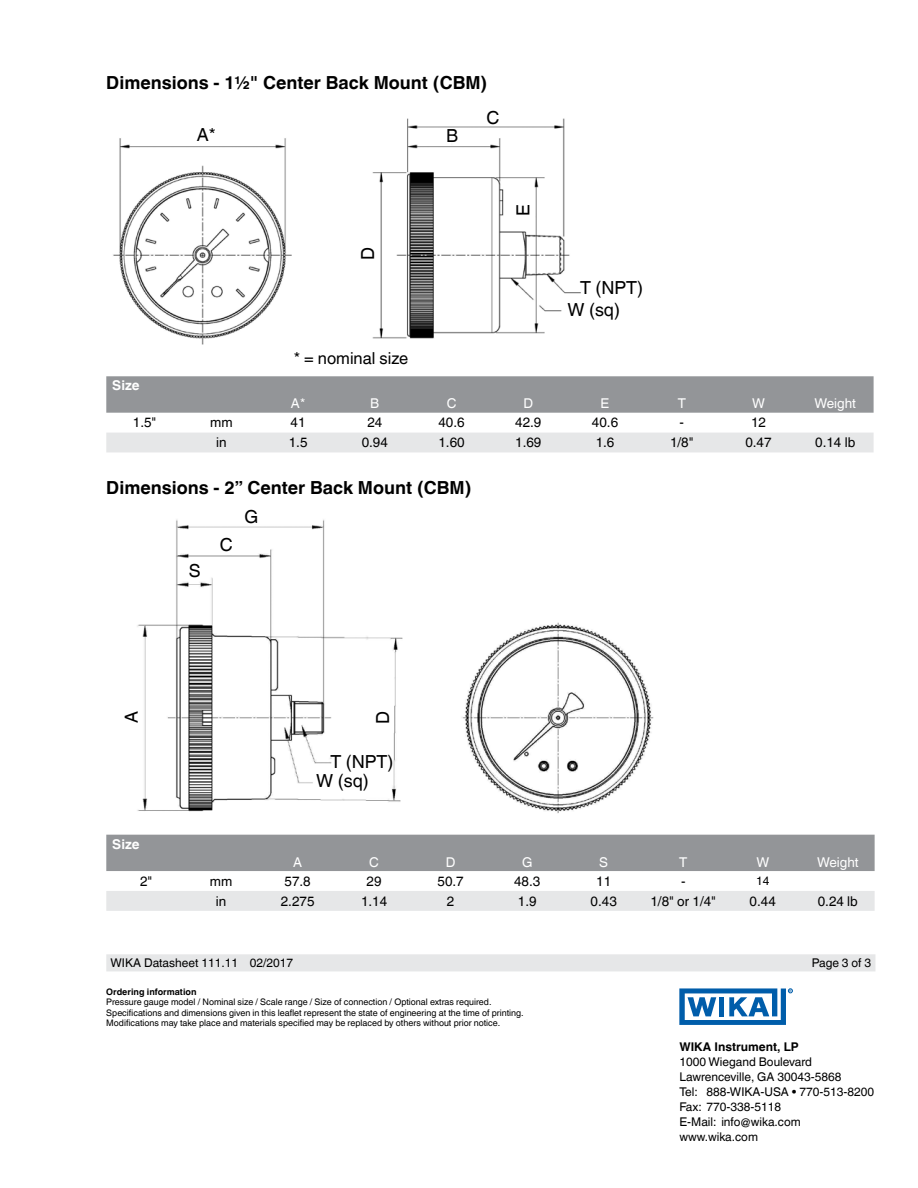
<style>
.page{position:relative;width:918px;height:1188px;background:#fff}
.page>*{position:absolute;margin:0;border:0;box-sizing:border-box;transform-origin:0 0}
.t1{font:700 18px "Helvetica World";color:#000}
.t2{font:18px "Helvetica World";color:#000}
.t3{font:16.5px "Helvetica World";color:#000}
.t4{font:13.5px "Helvetica World";color:#000}
.t5{font:13.5px "Helvetica World";color:#fff}
.t6{font:700 13.5px "Helvetica World";color:#fff}
.t7{font:12px/15px "Helvetica World";color:#000}
.t8{font:700 12px "Helvetica World";color:#000}
.t9{font:9px/10.5px "Helvetica World";color:#000}
.t10{font:700 9px "Helvetica World";color:#000}
</style>
<div class="page">
<svg style="left:679px;top:988px;width:114px;height:37px"></svg>
<img style="left:106px;top:519px;width:559px;height:316px">
<img style="left:113px;top:118px;width:468px;height:227px">
<div style="left:106px;top:954px;width:769px;height:17px;background:#e6e7e8"></div>
<div style="left:106px;top:376px;width:768px;height:37px;background:#939598"></div>
<div style="left:106px;top:433px;width:768px;height:19px;background:#e6e7e8"></div>
<div style="left:106px;top:835px;width:769px;height:36px;background:#939598"></div>
<div style="left:106px;top:891px;width:769px;height:20px;background:#e6e7e8"></div>
<h1 class="t1" style="left:106px;top:73px;width:382px">Dimensions - 1½" Center Back Mount (CBM)</h1>
<h1 class="t2" style="left:197px;top:124px;width:21px">A*</h1>
<h3 class="t6" style="left:112px;top:378px;width:29px">Size</h3>
<h1 class="t2" style="left:357px;top:260px;width:14px;rotate:-90deg">D</h1>
<h2 class="t3" style="left:294px;top:349px;width:116px">* = nominal size</h2>
<h1 class="t2" style="left:446px;top:126px;width:14px">B</h1>
<h1 class="t2" style="left:486px;top:107px;width:15px">C</h1>
<h1 class="t2" style="left:513px;top:216px;width:13px;rotate:-90deg">E</h1>
<h1 class="t2" style="left:580px;top:278px;width:65px">T (NPT)</h1>
<h1 class="t2" style="left:567px;top:300px;width:54px">W (sq)</h1>
<h3 class="t5" style="left:291px;top:396px;width:16px">A*</h3>
<h3 class="t5" style="left:370px;top:396px;width:11px">B</h3>
<h3 class="t5" style="left:447px;top:396px;width:11px">C</h3>
<h3 class="t5" style="left:523px;top:396px;width:11px">D</h3>
<h3 class="t5" style="left:601px;top:396px;width:10px">E</h3>
<h3 class="t5" style="left:678px;top:396px;width:10px">T</h3>
<h3 class="t5" style="left:752px;top:396px;width:14px">W</h3>
<h3 class="t5" style="left:815px;top:396px;width:43px">Weight</h3>
<h3 class="t4" style="left:133px;top:415px;width:25px">1.5"</h3>
<h3 class="t4" style="left:210px;top:415px;width:24px">mm</h3>
<h3 class="t4" style="left:291px;top:415px;width:17px">41</h3>
<h3 class="t4" style="left:367px;top:415px;width:17px">24</h3>
<h3 class="t4" style="left:438px;top:415px;width:28px">40.6</h3>
<h3 class="t4" style="left:515px;top:415px;width:28px">42.9</h3>
<h3 class="t4" style="left:592px;top:415px;width:28px">40.6</h3>
<h3 class="t4" style="left:680px;top:415px;width:6px">-</h3>
<h3 class="t4" style="left:751px;top:415px;width:17px">12</h3>
<h3 class="t4" style="left:216px;top:435px;width:12px">in</h3>
<h3 class="t4" style="left:289px;top:435px;width:20px">1.5</h3>
<h3 class="t4" style="left:362px;top:435px;width:28px">0.94</h3>
<h3 class="t4" style="left:438px;top:435px;width:28px">1.60</h3>
<h3 class="t4" style="left:515px;top:435px;width:28px">1.69</h3>
<h3 class="t4" style="left:596px;top:435px;width:20px">1.6</h3>
<h3 class="t4" style="left:670px;top:435px;width:25px">1/8"</h3>
<h3 class="t4" style="left:745px;top:435px;width:28px">0.47</h3>
<h3 class="t4" style="left:815px;top:435px;width:42px">0.14 lb</h3>
<h1 class="t1" style="left:106px;top:477px;width:367px">Dimensions - 2” Center Back Mount (CBM)</h1>
<h1 class="t2" style="left:189px;top:561px;width:13px">S</h1>
<h1 class="t2" style="left:220px;top:534px;width:15px">C</h1>
<h1 class="t2" style="left:244px;top:506px;width:15px">G</h1>
<h1 class="t2" style="left:121px;top:723px;width:14px;rotate:-90deg">A</h1>
<h3 class="t6" style="left:112px;top:836px;width:29px">Size</h3>
<h1 class="t2" style="left:373px;top:724px;width:14px;rotate:-90deg">D</h1>
<h1 class="t2" style="left:330px;top:752px;width:65px">T (NPT)</h1>
<h1 class="t2" style="left:316px;top:771px;width:54px">W (sq)</h1>
<h3 class="t5" style="left:293px;top:854px;width:11px">A</h3>
<h3 class="t5" style="left:369px;top:854px;width:11px">C</h3>
<h3 class="t5" style="left:446px;top:854px;width:11px">D</h3>
<h3 class="t5" style="left:522px;top:854px;width:12px">G</h3>
<h3 class="t5" style="left:599px;top:854px;width:10px">S</h3>
<h3 class="t5" style="left:679px;top:854px;width:10px">T</h3>
<h3 class="t5" style="left:756px;top:854px;width:14px">W</h3>
<h3 class="t5" style="left:817px;top:854px;width:43px">Weight</h3>
<h3 class="t4" style="left:140px;top:873px;width:14px">2"</h3>
<h3 class="t4" style="left:210px;top:873px;width:24px">mm</h3>
<h3 class="t4" style="left:285px;top:873px;width:28px">57.8</h3>
<h3 class="t4" style="left:367px;top:873px;width:17px">29</h3>
<h3 class="t4" style="left:438px;top:873px;width:28px">50.7</h3>
<h3 class="t4" style="left:514px;top:873px;width:28px">48.3</h3>
<h3 class="t4" style="left:596px;top:873px;width:17px">11</h3>
<h3 class="t4" style="left:681px;top:873px;width:6px">-</h3>
<h3 class="t7" style="left:756px;top:874px;width:15px">14</h3>
<h3 class="t4" style="left:216px;top:893px;width:12px">in</h3>
<h3 class="t4" style="left:281px;top:893px;width:35px">2.275</h3>
<h3 class="t4" style="left:361px;top:893px;width:28px">1.14</h3>
<h3 class="t4" style="left:447px;top:893px;width:9px">2</h3>
<h3 class="t4" style="left:518px;top:893px;width:20px">1.9</h3>
<h3 class="t4" style="left:591px;top:893px;width:28px">0.43</h3>
<h3 class="t4" style="left:650px;top:893px;width:67px">1/8" or 1/4"</h3>
<h3 class="t4" style="left:750px;top:893px;width:28px">0.44</h3>
<h3 class="t4" style="left:818px;top:893px;width:42px">0.24 lb</h3>
<h3 class="t7" style="left:111px;top:956px;width:184px">WIKA Datasheet 111.11 02/2017</h3>
<h3 class="t7" style="left:812px;top:956px;width:61px">Page 3 of 3</h3>
<p class="t10" style="left:106px;top:986px;width:92px">Ordering information</p>
<p class="t9" style="left:106px;top:997px;width:419px">Pressure gauge model / Nominal size / Scale range / Size of connection / Optional extras required.<br>Specifications and dimensions given in this leaflet represent the state of engineering at the time of printing.<br>Modifications may take place and materials specified may be replaced by others without prior notice.</p>
<h3 class="t8" style="left:679px;top:1040px;width:121px">WIKA Instrument, LP</h3>
<h3 class="t7" style="left:679px;top:1054px;width:196px">1000 Wiegand Boulevard<br>Lawrenceville, GA 30043-5868<br>Tel: 888-WIKA-USA • 770-513-8200<br>Fax: 770-338-5118<br>E-Mail: info@wika.com www.wika.com</h3>
</div>
